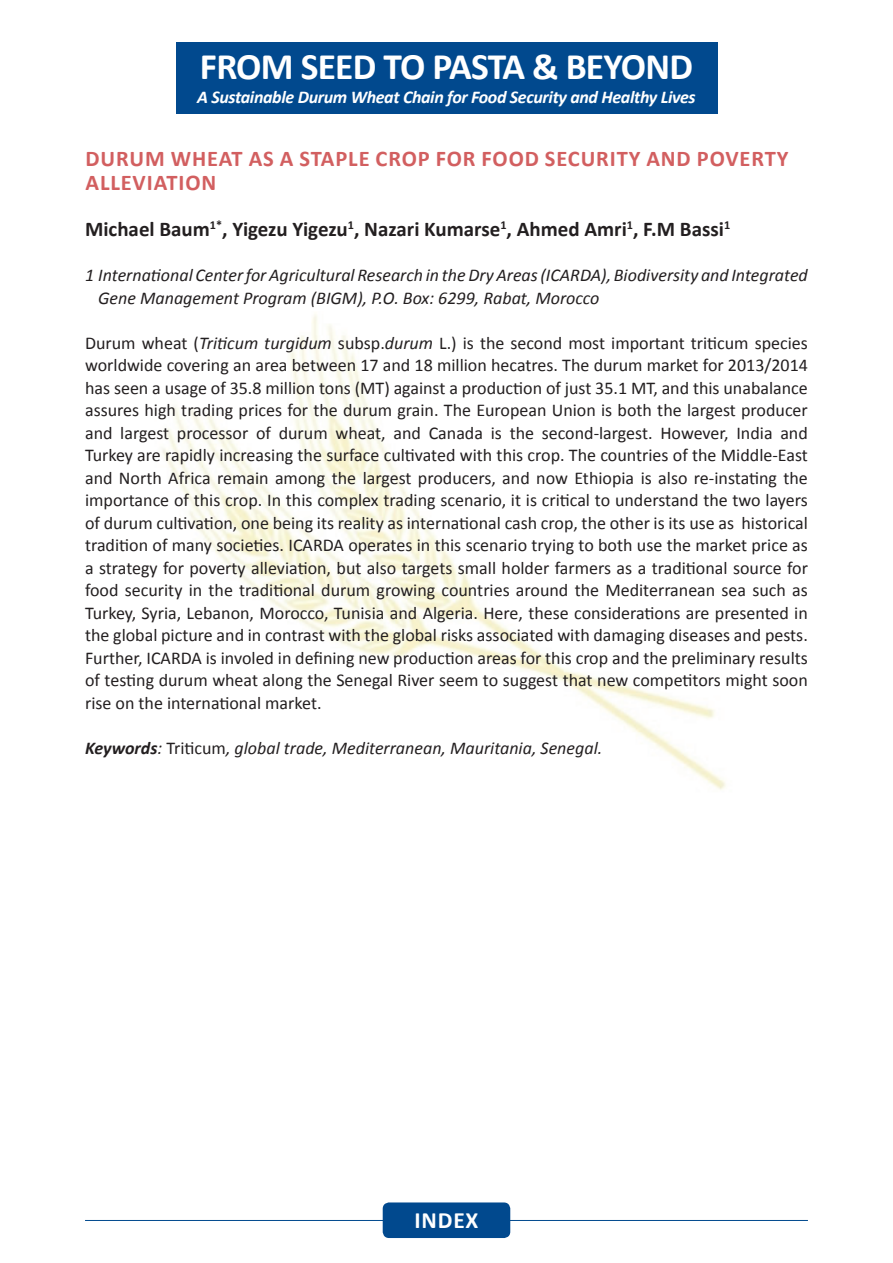
<style>
.page{position:relative;width:893px;height:1263px;background:#fff}
.page>*{position:absolute;margin:0;border:0;box-sizing:border-box;transform-origin:0 0}
.t1{font:700 37.5px "Calibri";letter-spacing:-.02em;color:#fff}
.t2{font:700 23.4px "Calibri";letter-spacing:.035em;color:#fff}
.t3{font:700 22.5px/24px "Calibri";letter-spacing:.04em;color:#d25f60}
.t4{font:700 21px "Calibri";color:#231f20}
.t5{font:18px/22.5px "Calibri";color:#231f20;text-align:justify}
.t6{font:italic 18px/22.5px "Calibri";color:#231f20}
.t7{font:italic 700 18px "Calibri";letter-spacing:-.02em;color:#fff}
.s1{font-style:italic}
.s2{font-weight:700}
.s3{font-style:normal}
</style>
<div class="page">
<img style="left:162px;top:85px;width:564px;height:705px">
<hr style="left:85px;top:1220px;width:723px;height:1px;background:#01498e">
<div style="left:383px;top:1202px;width:127px;height:36px;background:#01498e;border-radius:6px"></div>
<div style="left:176px;top:43px;width:541px;height:71px;background:#01498e"></div>
<h1 class="t1" style="left:200px;top:43px;width:495px">FROM SEED TO PASTA &amp; BEYOND</h1>
<p class="t7" style="left:197px;top:85px;width:500px">A Sustainable Durum Wheat Chain for Food Security and Healthy Lives</p>
<p class="t3" style="left:85px;top:145px;width:704px">DURUM WHEAT AS A STAPLE CROP FOR FOOD SECURITY AND POVERTY<br>ALLEVIATION</p>
<p class="t4" style="left:85px;top:216px;width:647px">Michael Baum<sup>1*</sup>, Yigezu Yigezu<sup>1</sup>, Nazari Kumarse<sup>1</sup>, Ahmed Amri<sup>1</sup>, F.M Bassi<sup>1</sup></p>
<p class="t6" style="left:98px;top:263px;width:711px;text-indent:-13px">1 International Center for Agricultural Research in the Dry Areas (ICARDA), Biodiversity and Integrated<br>Gene Management Program (BIGM), P.O. Box: 6299, Rabat, Morocco</p>
<p class="t5" style="left:85px;top:331px;width:724px">Durum wheat (<span class="s1">Triticum turgidum</span> subsp.<span class="s1">durum</span> L.) is the second most important triticum species worldwide covering an area between 17 and 18 million hecatres. The durum market for 2013/2014 has seen a usage of 35.8 million tons (MT) against a production of just 35.1 MT, and this unabalance assures high trading prices for the durum grain. The European Union is both the largest producer and largest processor of durum wheat, and Canada is the second-largest. However, India and Turkey are rapidly increasing the surface cultivated with this crop. The countries of the Middle-East and North Africa remain among the largest producers, and now Ethiopia is also re-instating the importance of this crop. In this complex trading scenario, it is critical to understand the two layers of durum cultivation, one being its reality as international cash crop, the other is its use as historical tradition of many societies. ICARDA operates in this scenario trying to both use the market price as a strategy for poverty alleviation, but also targets small holder farmers as a traditional source for food security in the traditional durum growing countries around the Mediterranean sea such as Turkey, Syria, Lebanon, Morocco, Tunisia and Algeria. Here, these considerations are presented in the global picture and in contrast with the global risks associated with damaging diseases and pests.<br>Further, ICARDA is involed in defining new production areas for this crop and the preliminary results of testing durum wheat along the Senegal River seem to suggest that new competitors might soon rise on the international market.</p>
<p class="t6" style="left:85px;top:736px;width:519px"><span class="s2">Keywords</span>: <span class="s3">Triticum</span>, global trade, Mediterranean, Mauritania, Senegal.</p>
<p class="t2" style="left:415px;top:1205px;width:65px">INDEX</p>
</div>
